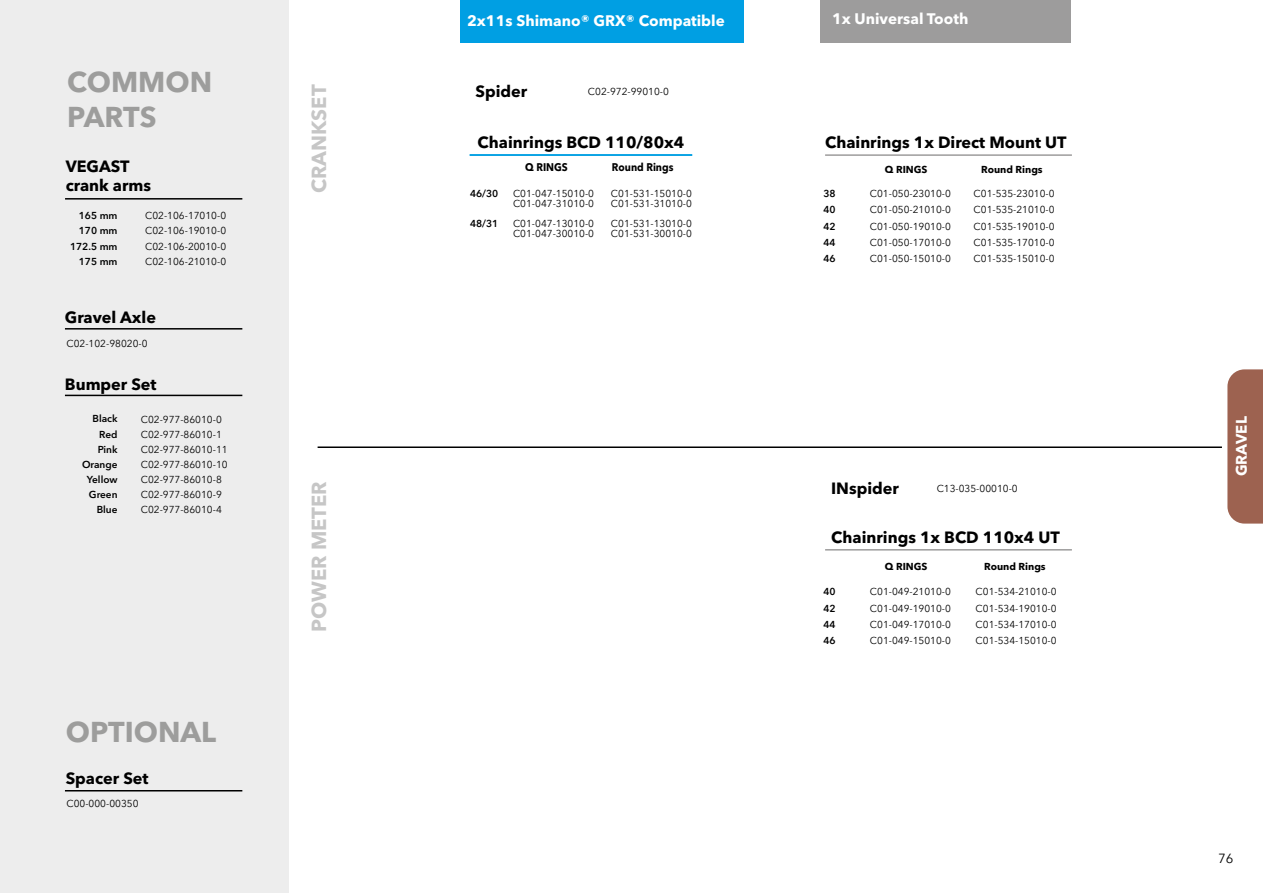
<style>
.page{position:relative;width:1263px;height:893px;background:#fff}
.page>*{position:absolute;margin:0;border:0;box-sizing:border-box;transform-origin:0 0}
.t1{font:700 28.5px/34.2px "Avenir Next LT Pro";color:#9d9d9c}
.t2{font:700 20.25px "Avenir Next LT Pro";color:#c6c6c6}
.t3{font:700 16.2px/19.5px "Avenir Next LT Pro";color:#000}
.t4{font:700 15.15px "Avenir Next LT Pro";color:#fff}
.t5{font:13.2px "Avenir Next LT Pro";color:#000}
.t6{font:700 11.1px "Avenir Next LT Pro";color:#000;scale:.91 1}
.t7{font:10.05px/16.2px "Avenir Next LT Pro";color:#000;text-align:justify}
.t8{font:600 10.05px/16.2px "Avenir Next LT Pro";color:#000;text-align:justify}
.t9{font:700 10.05px "Avenir Next LT Pro";color:#000}
.t10{font:600 10.05px/15.1px "Avenir Next LT Pro";color:#010202;text-align:right}
</style>
<div class="page">
<div style="left:0;top:0;width:289px;height:893px;background:#ededed"></div>
<hr style="left:65px;top:198px;width:177px;height:2px;background:#000">
<hr style="left:65px;top:328px;width:177px;height:2px;background:#000">
<hr style="left:318px;top:446px;width:904px;height:2px;background:#000">
<hr style="left:470px;top:154px;width:222px;height:2px;background:#009fe3">
<hr style="left:825px;top:154px;width:247px;height:2px;background:#9d9c9c">
<hr style="left:825px;top:549px;width:247px;height:2px;background:#9d9c9c">
<hr style="left:65px;top:790px;width:177px;height:1px;background:#000">
<hr style="left:65px;top:395px;width:177px;height:1px;background:#000">
<div style="left:821px;top:0;width:250px;height:43px;background:#9d9c9c"></div>
<div style="left:461px;top:0;width:283px;height:43px;background:#009fe3"></div>
<div style="left:1227px;top:369px;width:36px;height:155px;background:#9d6250"></div>
<h1 class="t1" style="left:67px;top:65px;width:146px">COMMON<br>PARTS</h1>
<h3 class="t3" style="left:66px;top:156px;width:87px">VEGAST crank arms</h3>
<p class="t10" style="left:70px;top:208px;width:49px">165 mm<br>170 mm<br>172.5 mm<br>175 mm</p>
<p class="t7" style="left:145px;top:208px;width:83px;line-height:15.1px">C02-106-17010-0<br>C02-106-19010-0<br>C02-106-20010-0<br>C02-106-21010-0</p>
<h3 class="t3" style="left:65px;top:308px;width:93px">Gravel Axle</h3>
<p class="t7" style="left:67px;top:335px;width:83px">C02-102-98020-0</p>
<h3 class="t3" style="left:65px;top:374px;width:93px">Bumper Set</h3>
<p class="t7" style="left:141px;top:411px;width:88px;line-height:15.1px;text-align:left">C02-977-86010-0<br>C02-977-86010-1<br>C02-977-86010-11<br>C02-977-86010-10<br>C02-977-86010-8<br>C02-977-86010-9<br>C02-977-86010-4</p>
<p class="t8" style="left:82px;top:411px;width:37px;line-height:15.1px;text-align:right">Black<br>Red<br>Pink<br>Orange<br>Yellow<br>Green<br>Blue</p>
<h1 class="t1" style="left:66px;top:715px;width:152px">OPTIONAL</h1>
<h3 class="t3" style="left:66px;top:768px;width:84px">Spacer Set</h3>
<p class="t7" style="left:67px;top:795px;width:73px">C00-000-00350</p>
<h2 class="t2" style="left:307px;top:193px;width:110px;rotate:-90deg">CRANKSET</h2>
<h2 class="t2" style="left:307px;top:632px;width:152px;rotate:-90deg">POWER METER</h2>
<h3 class="t4" style="left:467px;top:11px;width:259px">2x11s Shimano® GRX® Compatible</h3>
<h3 class="t4" style="left:832px;top:10px;width:138px">1x Universal Tooth</h3>
<h3 class="t3" style="left:475px;top:82px;width:53px">Spider</h3>
<p class="t7" style="left:588px;top:84px;width:83px">C02-972-99010-0</p>
<h3 class="t3" style="left:478px;top:133px;width:208px">Chainrings BCD 110/80x4</h3>
<p class="t6" style="left:525px;top:160px;width:48px">Q RINGS</p>
<p class="t6" style="left:612px;top:160px;width:69px">Round Rings</p>
<h3 class="t3" style="left:825px;top:133px;width:243px">Chainrings 1x Direct Mount UT</h3>
<p class="t9" style="left:885px;top:163px;width:44px">Q RINGS</p>
<p class="t9" style="left:981px;top:163px;width:63px">Round Rings</p>
<p class="t8" style="left:470px;top:185px;width:30px">46/30</p>
<p class="t8" style="left:470px;top:216px;width:30px">48/31</p>
<p class="t7" style="left:513px;top:189px;width:83px;line-height:10.1px">C01-047-15010-0<br>C01-047-31010-0</p>
<p class="t7" style="left:513px;top:219px;width:83px;line-height:10.1px">C01-047-13010-0<br>C01-047-30010-0</p>
<p class="t7" style="left:611px;top:189px;width:83px;line-height:10.1px">C01-531-15010-0<br>C01-531-31010-0</p>
<p class="t7" style="left:611px;top:219px;width:83px;line-height:10.1px">C01-531-13010-0<br>C01-531-30010-0</p>
<p class="t8" style="left:823px;top:185px;width:14px">38<br>40<br>42<br>44<br>46</p>
<p class="t7" style="left:870px;top:186px;width:83px">C01-050-23010-0<br>C01-050-21010-0<br>C01-050-19010-0<br>C01-050-17010-0<br>C01-050-15010-0</p>
<p class="t7" style="left:974px;top:186px;width:83px">C01-535-23010-0<br>C01-535-21010-0<br>C01-535-19010-0<br>C01-535-17010-0<br>C01-535-15010-0</p>
<h3 class="t3" style="left:831px;top:479px;width:69px">INspider</h3>
<p class="t7" style="left:937px;top:481px;width:83px">C13-035-00010-0</p>
<h3 class="t3" style="left:831px;top:527px;width:230px">Chainrings 1x BCD 110x4 UT</h3>
<p class="t9" style="left:885px;top:560px;width:44px">Q RINGS</p>
<p class="t9" style="left:984px;top:560px;width:63px">Round Rings</p>
<p class="t8" style="left:823px;top:584px;width:14px">40<br>42<br>44<br>46</p>
<p class="t7" style="left:870px;top:584px;width:83px">C01-049-21010-0<br>C01-049-19010-0<br>C01-049-17010-0<br>C01-049-15010-0</p>
<p class="t7" style="left:975px;top:584px;width:83px">C01-534-21010-0<br>C01-534-19010-0<br>C01-534-17010-0<br>C01-534-15010-0</p>
<h3 class="t4" style="left:1232px;top:476px;width:61px;rotate:-90deg">GRAVEL</h3>
<h3 class="t5" style="left:1218px;top:850px;width:17px">76</h3>
</div>
